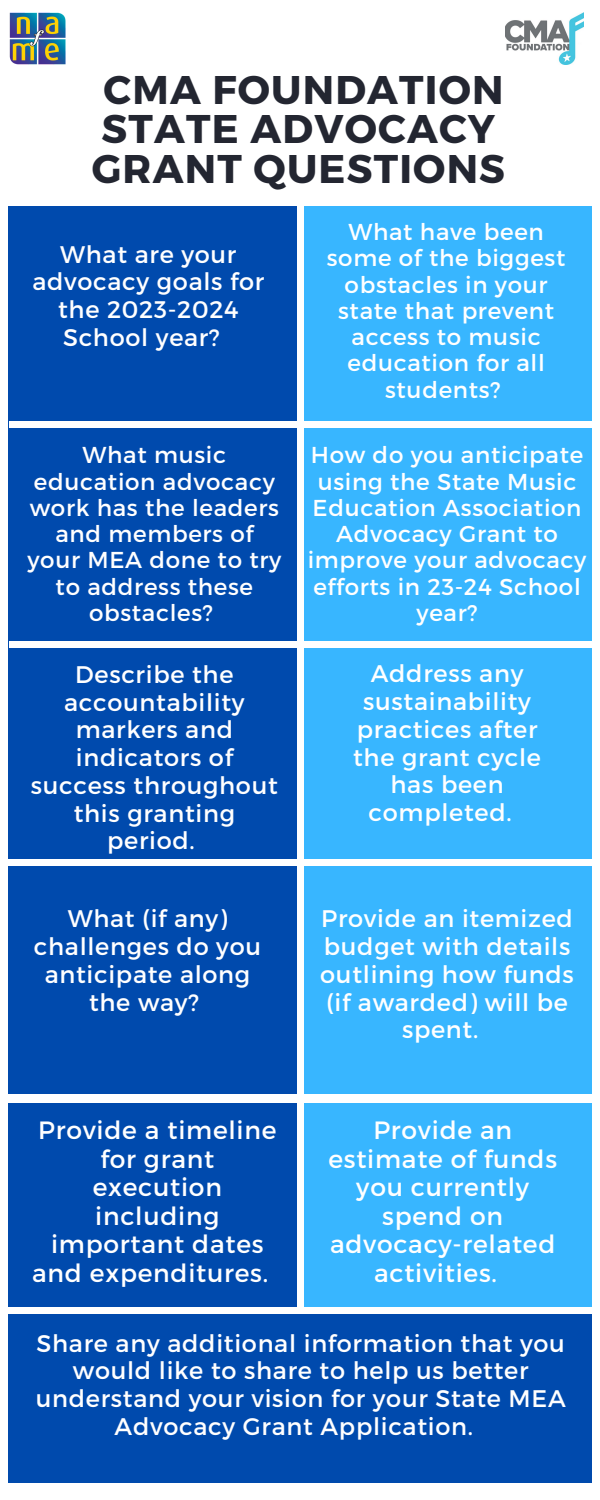
<style>
.page{position:relative;width:600px;height:1500px;background:#fff}
.page>*{position:absolute;margin:0;border:0;box-sizing:border-box;transform-origin:0 0}
.t1{font:700 40px/39.8px "Montserrat";letter-spacing:.03em;color:#232631}
.t2{font:25px/28.5px "Montserrat";letter-spacing:.03em;color:#fff;text-align:center}
.t3{font:24px/27.8px "Montserrat";letter-spacing:.03em;color:#fff;text-align:center}
.t4{font:23px/26.2px "Montserrat";letter-spacing:.03em;color:#fff;text-align:center}
</style>
<div class="page">
<img style="left:505px;top:13px;width:78px;height:52px">
<img style="left:9px;top:13px;width:57px;height:52px">
<div style="left:8px;top:206px;width:289px;height:1277px;background:#004aad"></div>
<div style="left:304px;top:206px;width:288px;height:1277px;background:#38b6ff"></div>
<div style="left:9px;top:421px;width:591px;height:7px;background:#fff"></div>
<div style="left:9px;top:641px;width:591px;height:7px;background:#fff"></div>
<div style="left:5px;top:859px;width:591px;height:7px;background:#fff"></div>
<div style="left:4px;top:1094px;width:591px;height:9px;background:#fff"></div>
<div style="left:8px;top:1307px;width:591px;height:7px;background:#fff"></div>
<div style="left:9px;top:1314px;width:583px;height:169px;background:#004aad"></div>
<h1 class="t1" style="left:92px;top:67px;width:415px">CMA FOUNDATION<br>STATE ADVOCACY<br>GRANT QUESTIONS</h1>
<p class="t3" style="left:32px;top:239px;width:233px">What are your advocacy goals for the 2023-2024<br>School year?</p>
<p class="t4" style="left:327px;top:218px;width:240px">What have been some of the biggest obstacles in your state that prevent access to music education for all students?</p>
<p class="t4" style="left:27px;top:441px;width:255px">What music education advocacy work has the leaders and members of your MEA done to try to address these obstacles?</p>
<p class="t4" style="left:308px;top:441px;width:280px">How do you anticipate using the State Music<br>Education Association<br>Advocacy Grant to improve your advocacy efforts in 23-24 School year?</p>
<p class="t3" style="left:31px;top:659px;width:248px">Describe the accountability markers and indicators of success throughout this granting period.</p>
<p class="t3" style="left:353px;top:659px;width:189px">Address any sustainability practices after the grant cycle has been completed.</p>
<p class="t3" style="left:34px;top:904px;width:229px">What (if any) challenges do you anticipate along the way?</p>
<p class="t3" style="left:320px;top:904px;width:255px">Provide an itemized budget with details outlining how funds (if awarded) will be spent.</p>
<p class="t2" style="left:32px;top:1115px;width:246px">Provide a timeline for grant execution including important dates and expenditures.</p>
<p class="t2" style="left:328px;top:1115px;width:230px">Provide an estimate of funds you currently spend on advocacy-related activities.</p>
<p class="t3" style="left:36px;top:1328px;width:532px">Share any additional information that you would like to share to help us better understand your vision for your State MEA Advocacy Grant Application.</p>
</div>
